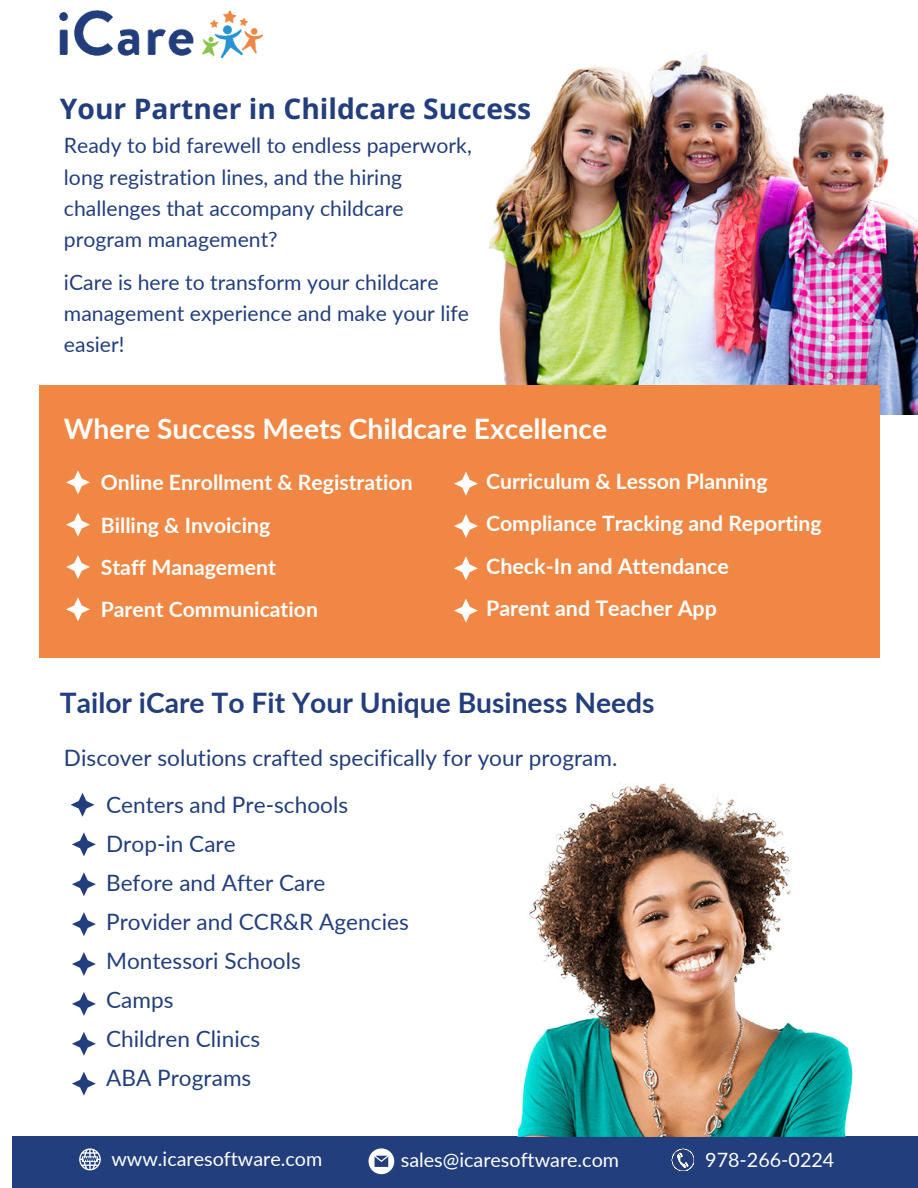
<style>
.page{position:relative;width:918px;height:1188px;background:#fff}
.page>*{position:absolute;margin:0;border:0;box-sizing:border-box;transform-origin:0 0}
.t1{font:700 28.2px "Lato";color:#223e7c}
.t2{font:700 28.2px "Lato";color:#fff}
.t3{font:700 28.2px "Open Sans";color:#223e7c}
.t4{font:22.65px/39px "Lato";color:#223e7c}
.t5{font:700 21.45px/42.3px "Lato";color:#fff}
.t6{font:21.15px/31px "Lato";color:#223e7c}
.t7{font:700 21.15px/42.3px "Lato";color:#fff}
.t8{font:19.8px "Lato";color:#fff}
</style>
<div class="page">
<img style="left:489px;top:50px;width:429px;height:364px">
<div style="left:39px;top:385px;width:840px;height:273px;background:#f08744"></div>
<div style="left:12px;top:1136px;width:906px;height:52px;background:#223e7c"></div>
<svg style="left:79px;top:1148px;width:22px;height:22px"></svg>
<svg style="left:369px;top:1148px;width:25px;height:26px"></svg>
<img style="left:671px;top:1148px;width:23px;height:23px">
<img style="left:517px;top:782px;width:336px;height:354px">
<svg style="left:454px;top:472px;width:24px;height:24px"></svg>
<svg style="left:454px;top:514px;width:24px;height:24px"></svg>
<svg style="left:454px;top:556px;width:24px;height:24px"></svg>
<svg style="left:454px;top:599px;width:24px;height:24px"></svg>
<svg style="left:66px;top:470px;width:24px;height:24px"></svg>
<svg style="left:66px;top:513px;width:24px;height:24px"></svg>
<svg style="left:66px;top:555px;width:24px;height:24px"></svg>
<svg style="left:66px;top:597px;width:24px;height:24px"></svg>
<svg style="left:71px;top:793px;width:24px;height:24px"></svg>
<svg style="left:72px;top:832px;width:24px;height:24px"></svg>
<svg style="left:72px;top:872px;width:24px;height:24px"></svg>
<svg style="left:72px;top:912px;width:24px;height:24px"></svg>
<svg style="left:72px;top:952px;width:24px;height:24px"></svg>
<svg style="left:72px;top:992px;width:24px;height:24px"></svg>
<svg style="left:72px;top:1032px;width:24px;height:24px"></svg>
<svg style="left:72px;top:1072px;width:24px;height:24px"></svg>
<img style="left:60px;top:10px;width:202px;height:49px">
<h1 class="t3" style="left:60px;top:89px;width:473px">Your Partner in Childcare Success</h1>
<p class="t6" style="left:64px;top:129px;width:409px">Ready to bid farewell to endless paperwork, long registration lines, and the hiring challenges that accompany childcare program management?</p>
<p class="t6" style="left:64px;top:266px;width:407px">iCare is here to transform your childcare management experience and make your life easier!</p>
<h1 class="t2" style="left:64px;top:408px;width:545px">Where Success Meets Childcare Excellence</h1>
<p class="t7" style="left:101px;top:461px;width:313px">Online Enrollment &amp; Registration<br>Billing &amp; Invoicing<br>Staff Management<br>Parent Communication</p>
<p class="t7" style="left:486px;top:459px;width:337px">Curriculum &amp; Lesson Planning<br>Compliance Tracking and Reporting</p>
<p class="t5" style="left:486px;top:544px;width:244px">Check-In and Attendance<br>Parent and Teacher App</p>
<h1 class="t1" style="left:60px;top:682px;width:596px">Tailor iCare To Fit Your Unique Business Needs</h1>
<p class="t4" style="left:64px;top:737px;width:555px">Discover solutions crafted specifically for your program.</p>
<p class="t4" style="left:106px;top:784px;width:304px">Centers and Pre-schools<br>Drop-in Care<br>Before and After Care<br>Provider and CCR&amp;R Agencies<br>Montessori Schools<br>Camps<br>Children Clinics<br>ABA Programs</p>
<p class="t8" style="left:111px;top:1145px;width:212px">www.icaresoftware.com</p>
<p class="t8" style="left:401px;top:1146px;width:220px">sales@icaresoftware.com</p>
<p class="t8" style="left:705px;top:1146px;width:131px">978-266-0224</p>
</div>
